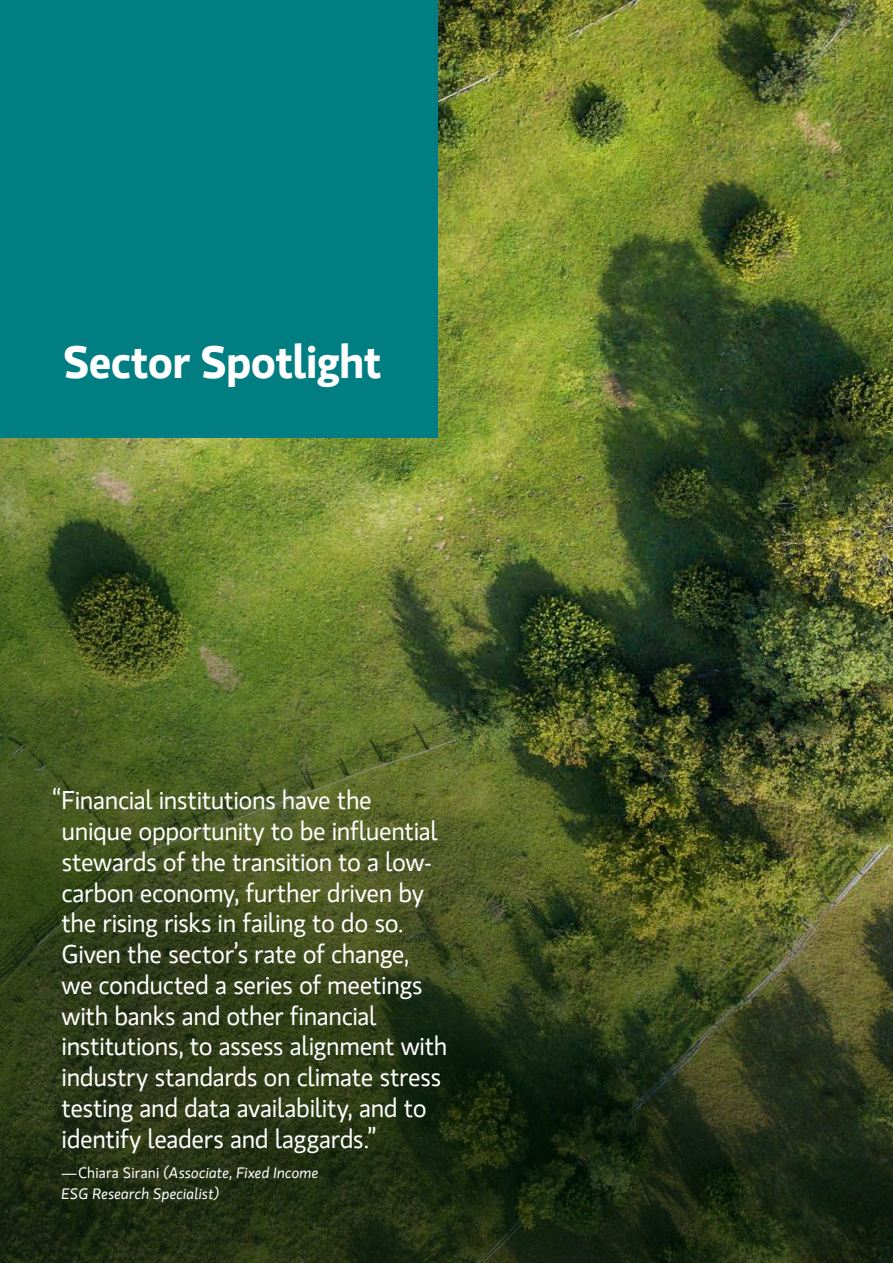
<style>
.page{position:relative;width:893px;height:1263px;background:#fff}
.page>*{position:absolute;margin:0;border:0;box-sizing:border-box;transform-origin:0 0}
.t1{font:700 45px "MS Gloriola II Std";letter-spacing:-.015em;color:#fff}
.t2{font:25.5px/30.8px "MS Gloriola II Std";letter-spacing:-.015em;color:#fff}
.t3{font:italic 15px/21px "MS Gloriola II Std";letter-spacing:.005em;color:#fff}
.s1{font-style:normal}
</style>
<div class="page">
<img style="left:0;top:0;width:893px;height:1263px">
<div style="left:0;top:0;width:437px;height:438px;background:#007e81"></div>
<h1 class="t1" style="left:63px;top:330px;width:320px">Sector Spotlight</h1>
<p class="t2" style="left:62px;top:784px;width:388px;text-indent:-9px">“Financial institutions have the unique opportunity to be influential stewards of the transition to a low&shy;carbon economy, further driven by the rising risks in failing to do so.<br>Given the sector’s rate of change,<br>we conducted a series of meetings with banks and other financial institutions, to assess alignment with industry standards on climate stress testing and data availability, and to identify leaders and laggards.”</p>
<p class="t3" style="left:62px;top:1161px;width:258px"><span class="s1">—Chiara Sirani</span> (Associate, Fixed Income<br>ESG Research Specialist)</p>
</div>
